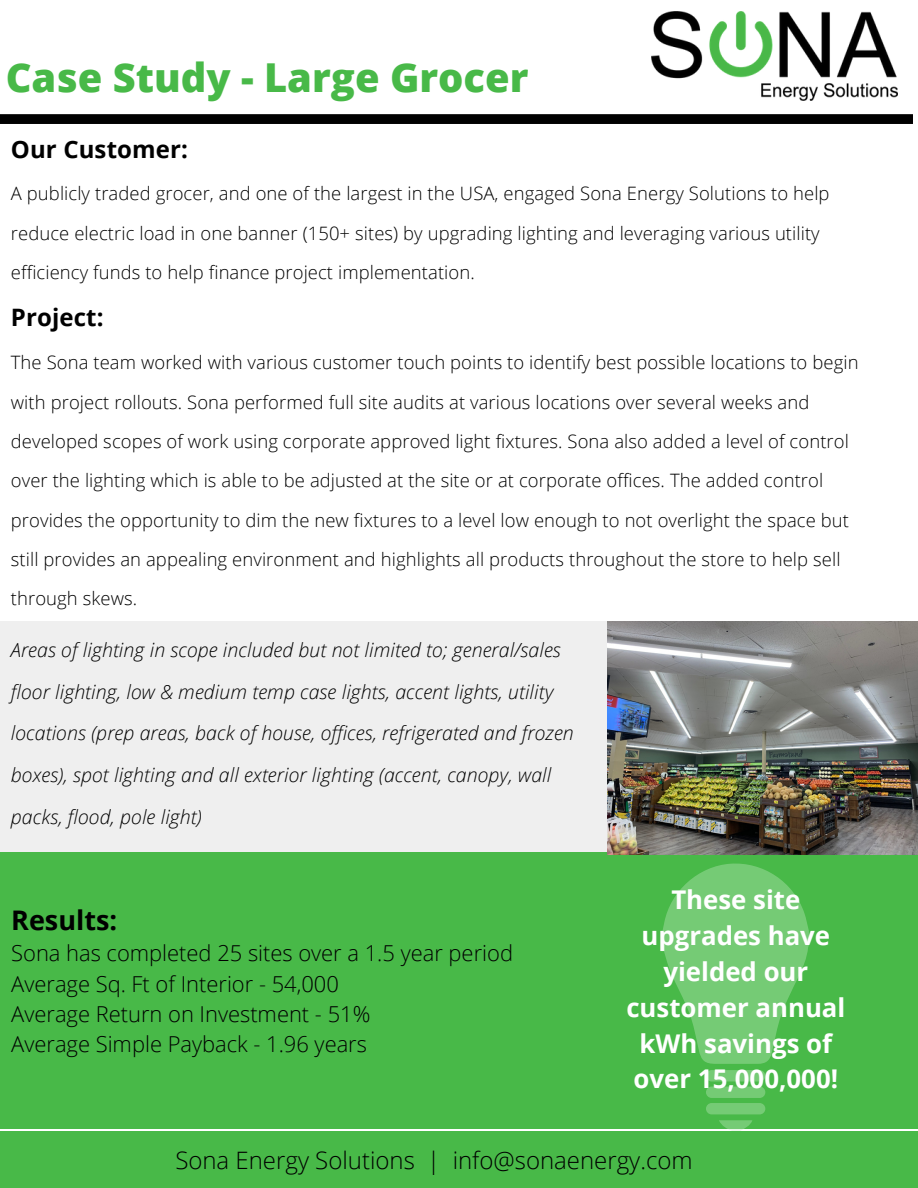
<style>
.page{position:relative;width:918px;height:1188px;background:#fff}
.page>*{position:absolute;margin:0;border:0;box-sizing:border-box;transform-origin:0 0}
.t1{font:800 39.9px "Open Sans";color:#48b948}
.t2{font:700 27px "Open Sans";color:#000}
.t3{font:700 25.8px/35.8px "Open Sans";color:#fff;text-align:center}
.t4{font:300 24px "Open Sans";color:#000}
.t5{font:700 24px "Open Sans";letter-spacing:.005em;color:#000}
.t6{font:300 21.9px/30.3px "Open Sans";color:#000}
.t7{font:italic 300 19.5px/41.7px "Open Sans";letter-spacing:.005em;color:#000}
.t8{font:300 18.45px/39.3px "Open Sans";letter-spacing:.005em;color:#000}
</style>
<div class="page">
<img style="left:651px;top:12px;width:247px;height:89px">
<div style="left:0;top:1131px;width:918px;height:57px;background:#48b948"></div>
<div style="left:0;top:621px;width:609px;height:232px;background:#efefef"></div>
<div style="left:0;top:852px;width:918px;height:276px;background:#48b948"></div>
<svg style="left:0;top:114px;width:913px;height:10px;background:#040404"></svg>
<svg style="left:663px;top:863px;width:146px;height:201px"></svg>
<svg style="left:719px;top:1120px;width:33px;height:11px"></svg>
<div style="left:706px;top:1070px;width:59px;height:12px;background:#75cb75;border-radius:6px"></div>
<div style="left:706px;top:1087px;width:59px;height:11px;background:#75cb75;border-radius:6px"></div>
<div style="left:706px;top:1103px;width:59px;height:11px;background:#75cb75;border-radius:6px"></div>
<img style="left:608px;top:621px;width:310px;height:233px">
<h1 class="t1" style="left:6px;top:49px;width:524px">Case Study - Large Grocer</h1>
<h3 class="t5" style="left:11px;top:132px;width:179px">Our Customer:</h3>
<p class="t8" style="left:11px;top:174px;width:820px">A publicly traded grocer, and one of the largest in the USA, engaged Sona Energy Solutions to help reduce electric load in one banner (150+ sites) by upgrading lighting and leveraging various utility efficiency funds to help finance project implementation.</p>
<h3 class="t5" style="left:11px;top:301px;width:94px">Project:</h3>
<p class="t8" style="left:11px;top:342px;width:849px">The Sona team worked with various customer touch points to identify best possible locations to begin with project rollouts. Sona performed full site audits at various locations over several weeks and developed scopes of work using corporate approved light fixtures. Sona also added a level of control over the lighting which is able to be adjusted at the site or at corporate offices. The added control provides the opportunity to dim the new fixtures to a level low enough to not overlight the space but still provides an appealing environment and highlights all products throughout the store to help sell through skews.</p>
<p class="t7" style="left:11px;top:629px;width:564px">Areas of lighting in scope included but not limited to; general/sales floor lighting, low &amp; medium temp case lights, accent lights, utility locations (prep areas, back of house, offices, refrigerated and frozen boxes), spot lighting and all exterior lighting (accent, canopy, wall packs, flood, pole light)</p>
<h2 class="t2" style="left:11px;top:901px;width:107px">Results:</h2>
<p class="t6" style="left:11px;top:938px;width:503px">Sona has completed 25 sites over a 1.5 year period Average Sq. Ft of Interior - 54,000<br>Average Return on Investment - 51%<br>Average Simple Payback - 1.96 years</p>
<h3 class="t3" style="left:626px;top:881px;width:221px">These site upgrades have yielded our customer annual kWh savings of over 15,000,000!</h3>
<h3 class="t4" style="left:175px;top:1143px;width:519px">Sona Energy Solutions | info@sonaenergy.com</h3>
</div>
